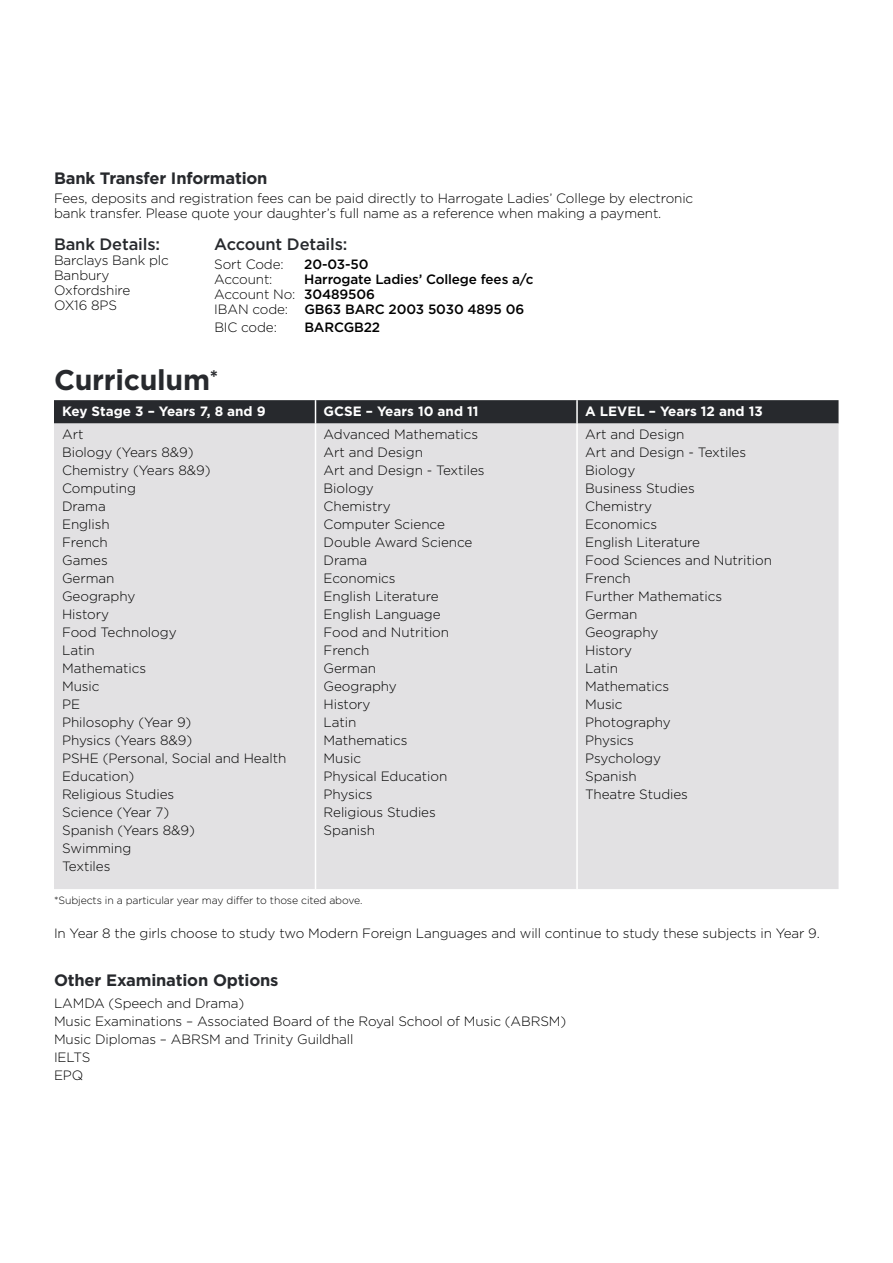
<style>
.page{position:relative;width:893px;height:1263px;background:#fff}
.page>*{position:absolute;margin:0;border:0;box-sizing:border-box;transform-origin:0 0}
.t1{font:700 28.5px "Gotham HTF";letter-spacing:-.01em;color:#27292d}
.t2{font:700 16.5px "Gotham HTF";letter-spacing:-.01em;color:#27292d}
.t3{font:500 16.5px "Gotham HTF";letter-spacing:-.01em;color:#27292d}
.t4{font:300 13.5px/18px "Gotham HTF";letter-spacing:-.005em;color:#000}
.t5{font:500 13.5px/15px "Gotham HTF";letter-spacing:-.01em;color:#000}
.t6{font:700 13.5px "Gotham HTF";color:#fff}
.t7{font:300 10.5px "Gotham HTF";letter-spacing:-.01em;color:#000}
.s1{font-weight:300}
</style>
<div class="page">
<div style="left:54px;top:423px;width:784px;height:466px;background:#e2e1e3"></div>
<div style="left:54px;top:400px;width:784px;height:23px;background:#27292d"></div>
<hr style="left:576px;top:400px;width:2px;height:23px;background:#fff">
<hr style="left:315px;top:423px;width:1px;height:466px;background:#fff">
<hr style="left:576px;top:423px;width:2px;height:466px;background:#fff">
<p class="t2" style="left:54px;top:168px;width:215px">Bank Transfer Information</p>
<p class="t4" style="left:54px;top:191px;width:641px;line-height:15px">Fees, deposits and registration fees can be paid directly to Harrogate Ladies’ College by electronic bank transfer. Please quote your daughter’s full name as a reference when making a payment.</p>
<p class="t3" style="left:54px;top:235px;width:108px">Bank Details:</p>
<p class="t4" style="left:54px;top:253px;width:116px;line-height:15px">Barclays Bank plc<br>Banbury<br>Oxfordshire<br>OX16 8PS</p>
<p class="t3" style="left:214px;top:235px;width:135px">Account Details:</p>
<p class="t4" style="left:214px;top:255px;width:71px">Sort Code:</p>
<p class="t5" style="left:304px;top:257px;width:66px">20-03-50</p>
<p class="t4" style="left:214px;top:270px;width:60px">Account:</p>
<p class="t5" style="left:214px;top:272px;width:321px;text-indent:90px">Harrogate Ladies’ College fees a/c<br><span class="s1">Account No:</span> 30489506<br><span class="s1">IBAN code:</span> GB63 BARC 2003 5030 4895 06</p>
<p class="t4" style="left:214px;top:318px;width:64px">BIC code:</p>
<p class="t5" style="left:304px;top:320px;width:77px">BARCGB22</p>
<h1 class="t1" style="left:54px;top:363px;width:166px">Curriculum<sup>*</sup></h1>
<p class="t6" style="left:62px;top:403px;width:205px">Key Stage 3 – Years 7, 8 and 9</p>
<p class="t6" style="left:324px;top:403px;width:156px">GCSE – Years 10 and 11</p>
<p class="t6" style="left:585px;top:403px;width:179px">A LEVEL – Years 12 and 13</p>
<p class="t4" style="left:62px;top:425px;width:226px">Art<br>Biology (Years 8&amp;9)<br>Chemistry (Years 8&amp;9)<br>Computing<br>Drama<br>English<br>French<br>Games<br>German<br>Geography<br>History<br>Food Technology<br>Latin<br>Mathematics<br>Music<br>PE<br>Philosophy (Year 9)<br>Physics (Years 8&amp;9)<br>PSHE (Personal, Social and Health<br>Education)<br>Religious Studies<br>Science (Year 7)<br>Spanish (Years 8&amp;9)<br>Swimming<br>Textiles</p>
<p class="t4" style="left:324px;top:425px;width:163px">Advanced Mathematics<br>Art and Design<br>Art and Design - Textiles<br>Biology<br>Chemistry<br>Computer Science<br>Double Award Science<br>Drama<br>Economics<br>English Literature<br>English Language<br>Food and Nutrition<br>French<br>German<br>Geography<br>History<br>Latin<br>Mathematics<br>Music<br>Physical Education<br>Physics<br>Religious Studies<br>Spanish</p>
<p class="t4" style="left:585px;top:425px;width:188px">Art and Design<br>Art and Design - Textiles<br>Biology<br>Business Studies<br>Chemistry<br>Economics<br>English Literature<br>Food Sciences and Nutrition<br>French<br>Further Mathematics<br>German<br>Geography<br>History<br>Latin<br>Mathematics<br>Music<br>Photography<br>Physics<br>Psychology<br>Spanish<br>Theatre Studies</p>
<p class="t7" style="left:54px;top:894px;width:310px">*Subjects in a particular year may differ to those cited above.</p>
<p class="t4" style="left:54px;top:924px;width:767px">In Year 8 the girls choose to study two Modern Foreign Languages and will continue to study these subjects in Year 9.</p>
<p class="t2" style="left:54px;top:971px;width:226px">Other Examination Options</p>
<p class="t4" style="left:54px;top:994px;width:514px">LAMDA (Speech and Drama)<br>Music Examinations – Associated Board of the Royal School of Music (ABRSM)<br>Music Diplomas – ABRSM and Trinity Guildhall<br>IELTS<br>EPQ</p>
</div>
